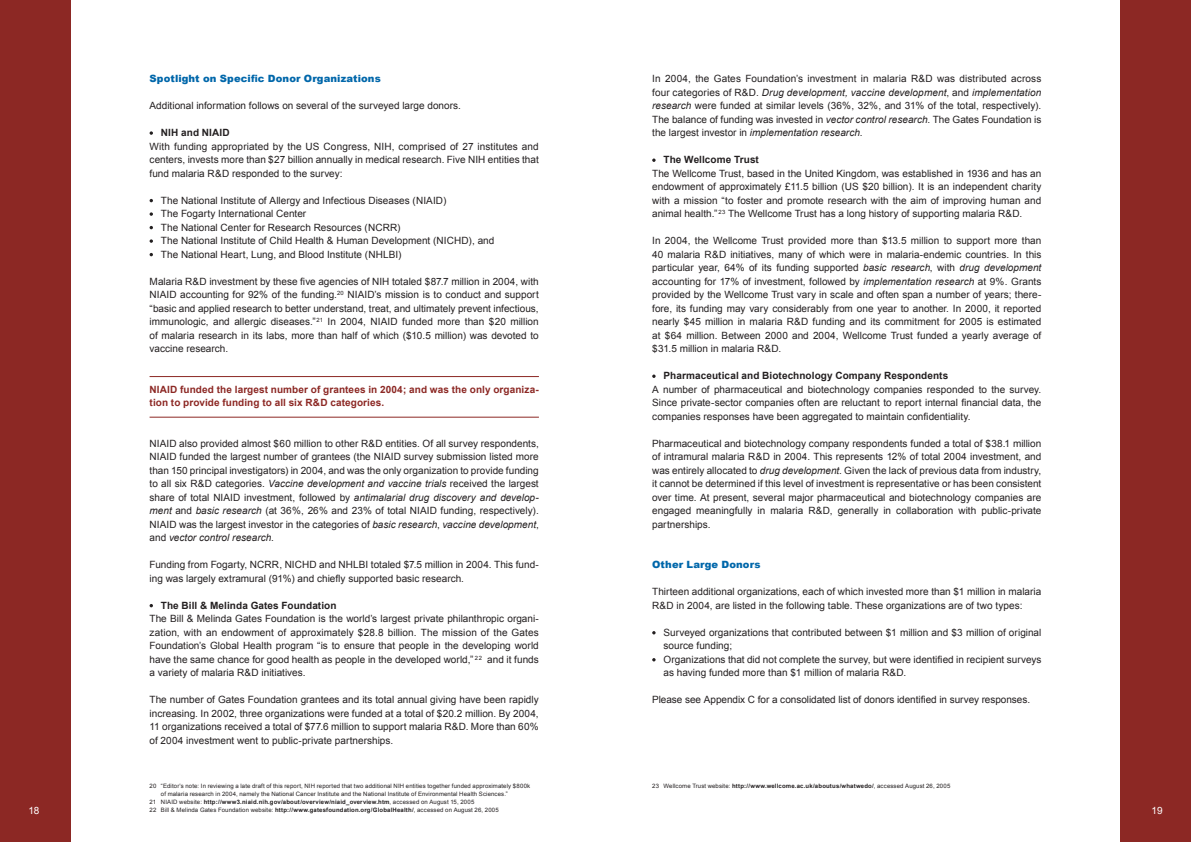
<style>
.page{position:relative;width:1191px;height:842px;background:#fff}
.page>*{position:absolute;margin:0;border:0;box-sizing:border-box;transform-origin:0 0}
.t1{font:10px/13.5px "Arial";color:#231f20;text-align:justify}
.t2{font:700 10px/13.5px "Arial";letter-spacing:.01em;color:#8c2824}
.t3{font:700 10px "Arial";letter-spacing:.01em;color:#231f20}
.t4{font:900 10px "Arial";letter-spacing:.01em;color:#0067aa}
.t5{font:10px "Arial";color:#fff}
.t6{font:6px "Arial";letter-spacing:.02em;color:#231f20}
.t7{font:700 6px "Arial";letter-spacing:.025em;color:#231f20}
.s1{font-style:italic}
.s2{font-weight:400}
.s3{font-weight:700}
</style>
<div class="page">
<div style="left:0;top:0;width:71px;height:842px;background:#8c2824"></div>
<div style="left:1120px;top:0;width:71px;height:842px;background:#8c2824"></div>
<svg style="left:150px;top:131px;width:3px;height:4px"></svg>
<svg style="left:150px;top:212px;width:3px;height:4px"></svg>
<svg style="left:150px;top:239px;width:3px;height:4px"></svg>
<hr style="left:150px;top:376px;width:389px;height:1px;background:#8c2824">
<hr style="left:150px;top:417px;width:389px;height:1px;background:#8c2824">
<p class="t4" style="left:150px;top:73px;width:233px">Spotlight on Specific Donor Organizations</p>
<p class="t1" style="left:150px;top:99px;width:313px">Additional information follows on several of the surveyed large donors.</p>
<p class="t3" style="left:161px;top:127px;width:70px">NIH and NIAID</p>
<p class="t1" style="left:150px;top:140px;width:391px">With funding appropriated by the US Congress, NIH, comprised of 27 institutes and centers, invests more than $27 billion annually in medical research. Five NIH entities that fund malaria R&amp;D responded to the survey:</p>
<p class="t1" style="left:161px;top:194px;width:335px;text-align:left">The National Institute of Allergy and Infectious Diseases (NIAID)<br>The Fogarty International Center<br>The National Center for Research Resources (NCRR)<br>The National Institute of Child Health &amp; Human Development (NICHD), and The National Heart, Lung, and Blood Institute (NHLBI)</p>
<p class="t1" style="left:150px;top:275px;width:391px">Malaria R&amp;D investment by these five agencies of NIH totaled $87.7 million in 2004, with NIAID accounting for 92% of the funding.<sup>20</sup> NIAID’s mission is to conduct and support “basic and applied research to better understand, treat, and ultimately prevent infectious, immunologic, and allergic diseases.”<sup>21</sup> In 2004, NIAID funded more than $20 million of malaria research in its labs, more than half of which ($10.5 million) was devoted to vaccine research.</p>
<p class="t2" style="left:150px;top:383px;width:391px">NIAID funded the largest number of grantees in 2004; and was the only organiza&shy;tion to provide funding to all six R&amp;D categories.</p>
<p class="t1" style="left:150px;top:437px;width:391px">NIAID also provided almost $60 million to other R&amp;D entities. Of all survey respondents, NIAID funded the largest number of grantees (the NIAID survey submission listed more than 150 principal investigators) in 2004, and was the only organization to provide funding to all six R&amp;D categories. <span class="s1">Vaccine development and vaccine trials</span> received the largest share of total NIAID investment, followed by <span class="s1">antimalarial drug discovery and develop&shy;ment</span> and <span class="s1">basic research</span> (at 36%, 26% and 23% of total NIAID funding, respectively).<br>NIAID was the largest investor in the categories of <span class="s1">basic research</span>, <span class="s1">vaccine development</span>, and <span class="s1">vector control research</span>.</p>
<p class="t1" style="left:150px;top:558px;width:391px">Funding from Fogarty, NCRR, NICHD and NHLBI totaled $7.5 million in 2004. This fund&shy;ing was largely extramural (91%) and chiefly supported basic research.</p>
<p class="t3" style="left:161px;top:600px;width:177px">The Bill &amp; Melinda Gates Foundation</p>
<p class="t1" style="left:150px;top:612px;width:391px">The Bill &amp; Melinda Gates Foundation is the world’s largest private philanthropic organi&shy;zation, with an endowment of approximately $28.8 billion. The mission of the Gates Foundation’s Global Health program “is to ensure that people in the developing world have the same chance for good health as people in the developed world,” <sup>22</sup> and it funds a variety of malaria R&amp;D initiatives.</p>
<p class="t1" style="left:150px;top:693px;width:391px">The number of Gates Foundation grantees and its total annual giving have been rapidly increasing. In 2002, three organizations were funded at a total of $20.2 million. By 2004, 11 organizations received a total of $77.6 million to support malaria R&amp;D. More than 60% of 2004 investment went to public-private partnerships.</p>
<p class="t6" style="left:150px;top:783px;width:382px">20 “Editor’s note: In reviewing a late draft of this report, NIH reported that two additional NIH entities together funded approximately $800k</p>
<p class="t6" style="left:161px;top:791px;width:348px">of malaria research in 2004, namely the National Cancer Institute and the National Institute of Environmental Health Sciences.”</p>
<p class="t7" style="left:150px;top:799px;width:326px"><span class="s2">21 NIAID website:</span> http://www3.niaid.nih.gov/about/overview/niaid_overview.htm<span class="s2">, accessed on August 15, 2005</span></p>
<p class="t6" style="left:150px;top:807px;width:351px">22 Bill &amp; Melinda Gates Foundation website: <span class="s3">http://www.gatesfoundation.org/GlobalHealth/</span>, accessed on August 26, 2005</p>
<p class="t1" style="left:652px;top:72px;width:391px">In 2004, the Gates Foundation’s investment in malaria R&amp;D was distributed across four categories of R&amp;D. <span class="s1">Drug development, vaccine development</span>, and <span class="s1">implementation research</span> were funded at similar levels (36%, 32%, and 31% of the total, respectively).<br>The balance of funding was invested in <span class="s1">vector control research</span>. The Gates Foundation is the largest investor in <span class="s1">implementation research</span>.</p>
<p class="t3" style="left:663px;top:154px;width:97px">The Wellcome Trust</p>
<p class="t1" style="left:652px;top:167px;width:391px">The Wellcome Trust, based in the United Kingdom, was established in 1936 and has an endowment of approximately £11.5 billion (US $20 billion). It is an independent charity with a mission “to foster and promote research with the aim of improving human and animal health.” <sup>23</sup> The Wellcome Trust has a long history of supporting malaria R&amp;D.</p>
<p class="t1" style="left:652px;top:234px;width:391px">In 2004, the Wellcome Trust provided more than $13.5 million to support more than 40 malaria R&amp;D initiatives, many of which were in malaria-endemic countries. In this particular year, 64% of its funding supported <span class="s1">basic research</span>, with <span class="s1">drug development </span>accounting for 17% of investment, followed by <span class="s1">implementation research</span> at 9%. Grants provided by the Wellcome Trust vary in scale and often span a number of years; there&shy;fore, its funding may vary considerably from one year to another. In 2000, it reported nearly $45 million in malaria R&amp;D funding and its commitment for 2005 is estimated at $64 million. Between 2000 and 2004, Wellcome Trust funded a yearly average of $31.5 million in malaria R&amp;D.</p>
<p class="t3" style="left:663px;top:370px;width:286px">Pharmaceutical and Biotechnology Company Respondents</p>
<p class="t1" style="left:652px;top:383px;width:391px">A number of pharmaceutical and biotechnology companies responded to the survey.<br>Since private-sector companies often are reluctant to report internal financial data, the companies responses have been aggregated to maintain confidentiality.</p>
<p class="t1" style="left:652px;top:437px;width:391px">Pharmaceutical and biotechnology company respondents funded a total of $38.1 million of intramural malaria R&amp;D in 2004. This represents 12% of total 2004 investment, and was entirely allocated to <span class="s1">drug development</span>. Given the lack of previous data from industry, it cannot be determined if this level of investment is representative or has been consistent over time. At present, several major pharmaceutical and biotechnology companies are engaged meaningfully in malaria R&amp;D, generally in collaboration with public-private partnerships.</p>
<p class="t4" style="left:652px;top:559px;width:110px">Other Large Donors</p>
<p class="t1" style="left:652px;top:585px;width:391px">Thirteen additional organizations, each of which invested more than $1 million in malaria<br>R&amp;D in 2004, are listed in the following table. These organizations are of two types:</p>
<p class="t1" style="left:663px;top:626px;width:379px;text-align:left">Surveyed organizations that contributed between $1 million and $3 million of original source funding;<br>Organizations that did not complete the survey, but were identified in recipient surveys as having funded more than $1 million of malaria R&amp;D.</p>
<p class="t1" style="left:652px;top:693px;width:379px">Please see Appendix C for a consolidated list of donors identified in survey responses.</p>
<p class="t6" style="left:652px;top:783px;width:300px">23 Wellcome Trust website: <span class="s3">http://www.wellcome.ac.uk/aboutus/whatwedo/</span>, accessed August 26, 2005</p>
<p class="t5" style="left:28px;top:804px;width:13px">18</p>
<p class="t5" style="left:1151px;top:804px;width:13px">19</p>
</div>
